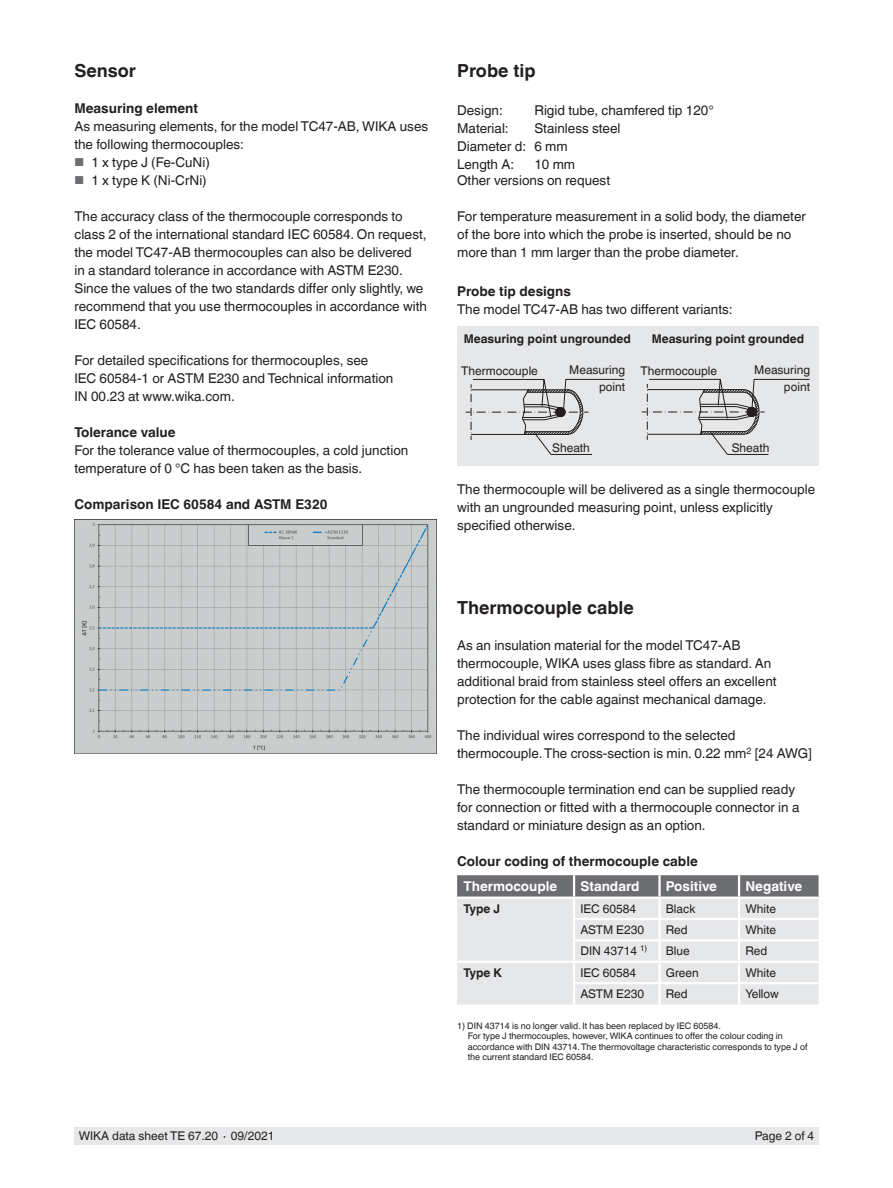
<style>
.page{position:relative;width:893px;height:1188px;background:#fff}
.page>*{position:absolute;margin:0;border:0;box-sizing:border-box;transform-origin:0 0}
.t1{font:700 18px "Helvetica World";color:#231f20}
.t2{font:13.5px/18px "Helvetica World";color:#231f20}
.t3{font:700 13.5px "Helvetica World";color:#231f20}
.t4{font:700 13.5px "Helvetica World";color:#fff}
.t5{font:12px/16.5px "Helvetica World";color:#231f20;text-align:right}
.t6{font:700 12px "Helvetica World";color:#231f20}
.t7{font:9px/10.5px "Helvetica World";color:#231f20}
.s1{font-size:11.55px;color:#6c6d70}
</style>
<div class="page">
<div style="left:74px;top:1128px;width:745px;height:17px;background:#e6e7e9"></div>
<img style="left:74px;top:519px;width:362px;height:234px">
<svg style="left:457px;top:875px;width:362px;height:130px;background:#d4d5d7"></svg>
<hr style="left:573px;top:982px;width:86px;height:2px;background:#fff">
<hr style="left:659px;top:982px;width:80px;height:2px;background:#fff">
<hr style="left:658px;top:984px;width:3px;height:21px;background:#fff">
<hr style="left:739px;top:982px;width:80px;height:2px;background:#fff">
<hr style="left:738px;top:984px;width:2px;height:21px;background:#fff">
<div style="left:457px;top:326px;width:362px;height:140px;background:#e6e7e9"></div>
<svg style="left:465px;top:379px;width:345px;height:76px"></svg>
<h1 class="t1" style="left:74px;top:60px;width:63px">Sensor</h1>
<p class="t3" style="left:74px;top:100px;width:125px">Measuring element</p>
<p class="t2" style="left:74px;top:117px;width:355px">As measuring elements, for the model TC47-AB, WIKA uses the following thermocouples:</p>
<p class="t2" style="left:74px;top:153px;width:137px"><span class="s1">■</span> 1 x type J (Fe-CuNi)</p>
<p class="t2" style="left:74px;top:171px;width:134px"><span class="s1">■</span> 1 x type K (Ni-CrNi)</p>
<p class="t2" style="left:74px;top:207px;width:354px">The accuracy class of the thermocouple corresponds to class 2 of the international standard IEC 60584. On request, the model TC47-AB thermocouples can also be delivered<br>in a standard tolerance in accordance with ASTM E230.<br>Since the values of the two standards differ only slightly, we recommend that you use thermocouples in accordance with IEC 60584.</p>
<p class="t2" style="left:74px;top:351px;width:320px">For detailed specifications for thermocouples, see<br>IEC 60584-1 or ASTM E230 and Technical information<br>IN 00.23 at www.wika.com.</p>
<p class="t3" style="left:74px;top:424px;width:103px">Tolerance value</p>
<p class="t2" style="left:74px;top:441px;width:335px">For the tolerance value of thermocouples, a cold junction temperature of 0 °C has been taken as the basis.</p>
<p class="t3" style="left:74px;top:496px;width:255px">Comparison IEC 60584 and ASTM E320</p>
<h1 class="t1" style="left:457px;top:60px;width:80px">Probe tip</h1>
<p class="t2" style="left:457px;top:101px;width:47px">Design:</p>
<p class="t2" style="left:534px;top:101px;width:181px">Rigid tube, chamfered tip 120°</p>
<p class="t2" style="left:457px;top:119px;width:53px">Material:</p>
<p class="t2" style="left:457px;top:119px;width:165px;text-indent:77px">Stainless steel<br>Diameter d: 6 mm<br>Length A:</p>
<p class="t2" style="left:457px;top:156px;width:154px;line-height:16.2px;text-indent:77px">10 mm<br>Other versions on request</p>
<p class="t2" style="left:457px;top:208px;width:350px">For temperature measurement in a solid body, the diameter of the bore into which the probe is inserted, should be no more than 1 mm larger than the probe diameter.</p>
<p class="t3" style="left:457px;top:284px;width:115px">Probe tip designs</p>
<p class="t2" style="left:457px;top:301px;width:277px">The model TC47-AB has two different variants:</p>
<p class="t6" style="left:464px;top:332px;width:169px">Measuring point ungrounded</p>
<p class="t6" style="left:652px;top:332px;width:154px">Measuring point grounded</p>
<p class="t5" style="left:461px;top:362px;width:78px">Thermocouple</p>
<p class="t5" style="left:569px;top:362px;width:57px">Measuring</p>
<p class="t5" style="left:641px;top:362px;width:78px">Thermocouple</p>
<p class="t5" style="left:599px;top:378px;width:28px">point</p>
<p class="t5" style="left:754px;top:362px;width:57px">Measuring point</p>
<p class="t5" style="left:552px;top:439px;width:39px">Sheath</p>
<p class="t5" style="left:732px;top:439px;width:39px">Sheath</p>
<p class="t2" style="left:457px;top:481px;width:360px">The thermocouple will be delivered as a single thermocouple with an ungrounded measuring point, unless explicitly specified otherwise.</p>
<h1 class="t1" style="left:457px;top:598px;width:178px">Thermocouple cable</h1>
<p class="t2" style="left:457px;top:637px;width:321px">As an insulation material for the model TC47-AB thermocouple, WIKA uses glass fibre as standard. An additional braid from stainless steel offers an excellent protection for the cable against mechanical damage.</p>
<p class="t2" style="left:457px;top:727px;width:356px">The individual wires correspond to the selected thermocouple. The cross-section is min. 0.22 mm<sup>2</sup> [24 AWG]</p>
<p class="t2" style="left:457px;top:781px;width:344px">The thermocouple termination end can be supplied ready for connection or fitted with a thermocouple connector in a standard or miniature design as an option.</p>
<p class="t3" style="left:457px;top:854px;width:242px">Colour coding of thermocouple cable</p>
<p class="t4" style="left:463px;top:879px;width:95px">Thermocouple</p>
<p class="t4" style="left:580px;top:879px;width:61px">Standard</p>
<p class="t4" style="left:666px;top:879px;width:53px">Positive</p>
<p class="t4" style="left:745px;top:879px;width:58px">Negative</p>
<p class="t6" style="left:463px;top:902px;width:38px">Type J</p>
<p class="t5" style="left:580px;top:900px;width:57px">IEC 60584</p>
<p class="t5" style="left:666px;top:900px;width:31px">Black</p>
<p class="t5" style="left:745px;top:900px;width:32px">White</p>
<p class="t5" style="left:580px;top:922px;width:65px">ASTM E230</p>
<p class="t5" style="left:666px;top:922px;width:23px">Red</p>
<p class="t5" style="left:745px;top:922px;width:32px">White</p>
<p class="t5" style="left:580px;top:943px;width:68px">DIN 43714 <sup>1)</sup></p>
<p class="t5" style="left:666px;top:943px;width:25px">Blue</p>
<p class="t5" style="left:745px;top:943px;width:23px">Red</p>
<p class="t6" style="left:463px;top:966px;width:40px">Type K</p>
<p class="t5" style="left:580px;top:964px;width:57px">IEC 60584</p>
<p class="t5" style="left:666px;top:964px;width:34px">Green</p>
<p class="t5" style="left:745px;top:964px;width:32px">White</p>
<p class="t5" style="left:580px;top:986px;width:65px">ASTM E230</p>
<p class="t5" style="left:666px;top:986px;width:23px">Red</p>
<p class="t5" style="left:745px;top:986px;width:35px">Yellow</p>
<p class="t7" style="left:468px;top:1020px;width:341px;text-indent:-11px">1) DIN 43714 is no longer valid. It has been replaced by IEC 60584.<br>For type J thermocouples, however, WIKA continues to offer the colour coding in accordance with DIN 43714. The thermovoltage characteristic corresponds to type J of the current standard IEC 60584.</p>
<p class="t5" style="left:79px;top:1128px;width:197px">WIKA data sheet TE 67.20 ∙ 09/2021</p>
<p class="t5" style="left:755px;top:1128px;width:61px">Page 2 of 4</p>
</div>
